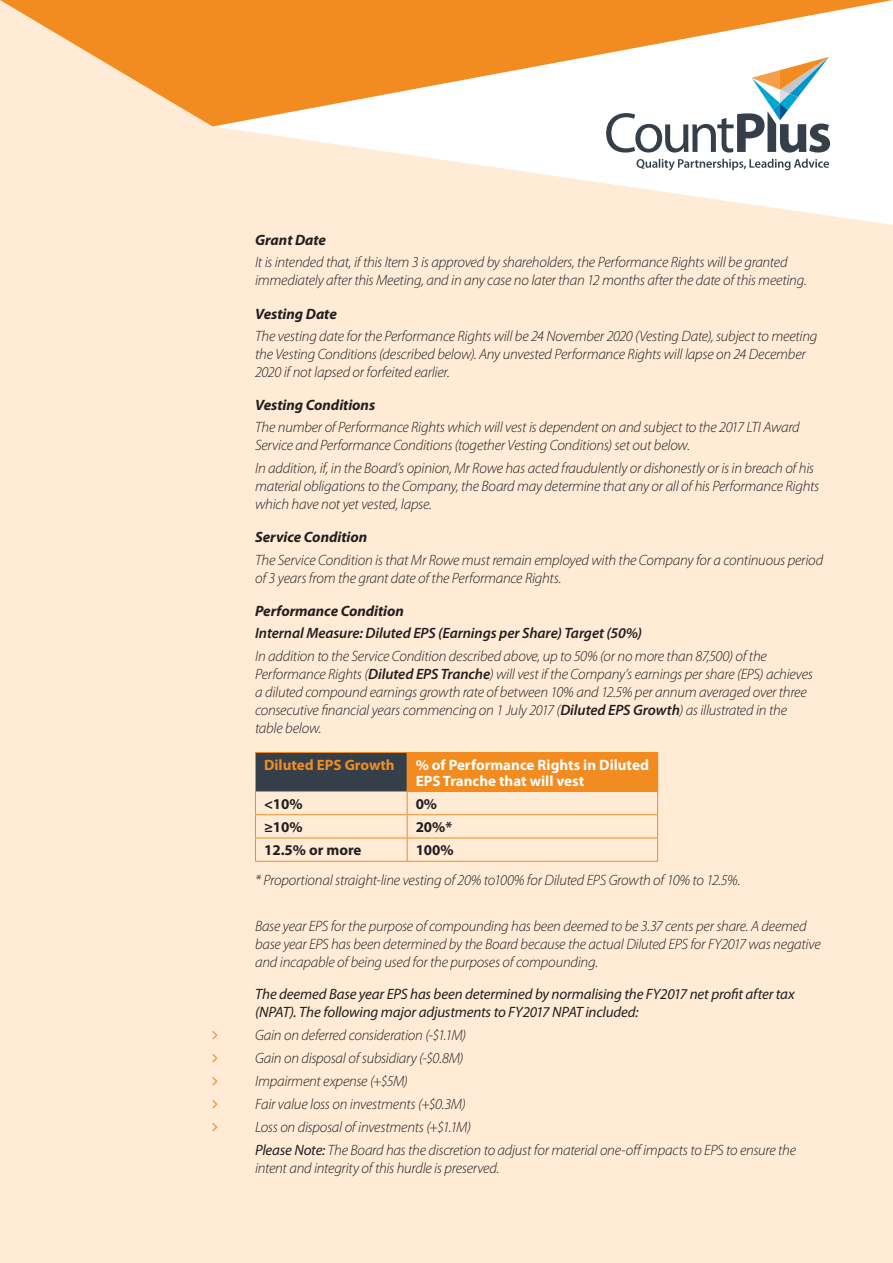
<style>
.page{position:relative;width:893px;height:1263px;background:#fff}
.page>*{position:absolute;margin:0;border:0;box-sizing:border-box;transform-origin:0 0}
.t1{font:italic 300 15px/18px "Myriad Pro";letter-spacing:-.015em;color:#231f20}
.t2{font:italic 15px/18px "Myriad Pro";letter-spacing:-.01em;color:#231f20}
.t3{font:italic 700 15px "Myriad Pro";letter-spacing:-.005em;color:#231f20}
.t4{font:italic 600 15px "Myriad Pro";letter-spacing:-.005em;color:#231f20}
.t5{font:700 15px/15.8px "Myriad Pro";color:#fff}
.t6{font:700 15px "Myriad Pro";color:#231f20}
.t7{font:700 15px "Myriad Pro";color:#f28c20}
.s1{font-weight:600}
.s2{font-weight:400}
</style>
<div class="page">
<div style="left:0;top:126px;width:893px;height:1137px;background:#ffebd6"></div>
<svg style="left:636px;top:159px;width:193px;height:11px"></svg>
<svg style="left:606px;top:126px;width:224px;height:27px"></svg>
<svg style="left:0;top:0;width:893px;height:126px;fill:#f28c20"></svg>
<div style="left:255px;top:752px;width:152px;height:39px;background:#343f49"></div>
<div style="left:407px;top:752px;width:251px;height:39px;background:#f28c20"></div>
<hr style="left:255px;top:753px;width:1px;height:38px;background:#f28c20">
<hr style="left:255px;top:752px;width:152px;height:1px;background:#f28c20">
<hr style="left:255px;top:791px;width:152px;height:1px;background:#f28c20">
<hr style="left:407px;top:791px;width:251px;height:1px;background:#f28c20">
<svg style="left:255px;top:792px;width:1px;height:69px"></svg>
<hr style="left:255px;top:814px;width:152px;height:1px;background:#f28c20">
<hr style="left:255px;top:838px;width:152px;height:1px;background:#f28c20">
<hr style="left:255px;top:861px;width:152px;height:1px;background:#f28c20">
<svg style="left:407px;top:792px;width:1px;height:69px"></svg>
<hr style="left:407px;top:814px;width:251px;height:1px;background:#f28c20">
<svg style="left:657px;top:792px;width:1px;height:69px"></svg>
<hr style="left:407px;top:838px;width:251px;height:1px;background:#f28c20">
<hr style="left:407px;top:861px;width:251px;height:1px;background:#f28c20">
<svg style="left:213px;top:1031px;width:5px;height:8px"></svg>
<svg style="left:213px;top:1054px;width:5px;height:8px"></svg>
<svg style="left:213px;top:1077px;width:5px;height:8px"></svg>
<svg style="left:213px;top:1100px;width:5px;height:8px"></svg>
<svg style="left:213px;top:1123px;width:5px;height:8px"></svg>
<p class="t3" style="left:255px;top:230px;width:72px">Grant Date</p>
<p class="t1" style="left:255px;top:253px;width:553px">It is intended that, if this Item 3 is approved by shareholders, the Performance Rights will be granted immediately after this Meeting, and in any case no later than 12 months after the date of this meeting.</p>
<p class="t3" style="left:255px;top:304px;width:83px">Vesting Date</p>
<p class="t1" style="left:255px;top:327px;width:564px">The vesting date for the Performance Rights will be 24 November 2020 (Vesting Date), subject to meeting the Vesting Conditions (described below). Any unvested Performance Rights will lapse on 24 December<br>2020 if not lapsed or forfeited earlier.</p>
<p class="t3" style="left:255px;top:395px;width:122px">Vesting Conditions</p>
<p class="t1" style="left:255px;top:418px;width:546px">The number of Performance Rights which will vest is dependent on and subject to the 2017 LTI Award<br>Service and Performance Conditions (together Vesting Conditions) set out below.</p>
<p class="t1" style="left:255px;top:459px;width:566px">In addition, if, in the Board’s opinion, Mr Rowe has acted fraudulently or dishonestly or is in breach of his material obligations to the Company, the Board may determine that any or all of his Performance Rights which have not yet vested, lapse.</p>
<p class="t3" style="left:255px;top:527px;width:114px">Service Condition</p>
<p class="t1" style="left:255px;top:550px;width:570px">The Service Condition is that Mr Rowe must remain employed with the Company for a continuous period of 3 years from the grant date of the Performance Rights.</p>
<p class="t3" style="left:255px;top:601px;width:150px">Performance Condition</p>
<p class="t4" style="left:255px;top:623px;width:388px">Internal Measure: Diluted EPS (Earnings per Share) Target (50%)</p>
<p class="t1" style="left:255px;top:647px;width:559px">In addition to the Service Condition described above, up to 50% (or no more than 87,500) of the Performance Rights (<span class="s1">Diluted EPS Tranche</span>) will vest if the Company’s earnings per share (EPS) achieves a diluted compound earnings growth rate of between 10% and 12.5% per annum averaged over three consecutive financial years commencing on 1 July 2017 (<span class="s1">Diluted EPS Growth</span>) as illustrated in the table below.</p>
<p class="t7" style="left:264px;top:755px;width:132px">Diluted EPS Growth</p>
<p class="t5" style="left:416px;top:756px;width:235px">% of Performance Rights in Diluted<br>EPS Tranche that will vest</p>
<p class="t6" style="left:264px;top:794px;width:40px">&lt;10%</p>
<p class="t6" style="left:416px;top:794px;width:23px">0%</p>
<p class="t6" style="left:264px;top:817px;width:40px">≥10%</p>
<p class="t6" style="left:416px;top:817px;width:38px">20%*</p>
<p class="t6" style="left:264px;top:840px;width:99px">12.5% or more</p>
<p class="t6" style="left:416px;top:840px;width:40px">100%</p>
<p class="t1" style="left:255px;top:871px;width:487px">* Proportional straight-line vesting of 20% to100% for Diluted EPS Growth of 10% to 12.5%.</p>
<p class="t1" style="left:255px;top:917px;width:567px">Base year EPS for the purpose of compounding has been deemed to be 3.37 cents per share. A deemed base year EPS has been determined by the Board because the actual Diluted EPS for FY2017 was negative and incapable of being used for the purposes of compounding.</p>
<p class="t2" style="left:255px;top:984px;width:541px">The deemed Base year EPS has been determined by normalising the FY2017 net profit after tax (NPAT). The following major adjustments to FY2017 NPAT included:</p>
<p class="t1" style="left:255px;top:1023px;width:542px;line-height:23.1px">Gain on deferred consideration (-$1.1M)<br>Gain on disposal of subsidiary (-$0.8M)<br>Impairment expense (+$5M)<br>Fair value loss on investments (+$0.3M)<br>Loss on disposal of investments (+$1.1M)<br><span class="s2">Please Note:</span> The Board has the discretion to adjust for material one-off impacts to EPS to ensure the</p>
<p class="t1" style="left:255px;top:1159px;width:246px">intent and integrity of this hurdle is preserved.</p>
</div>
